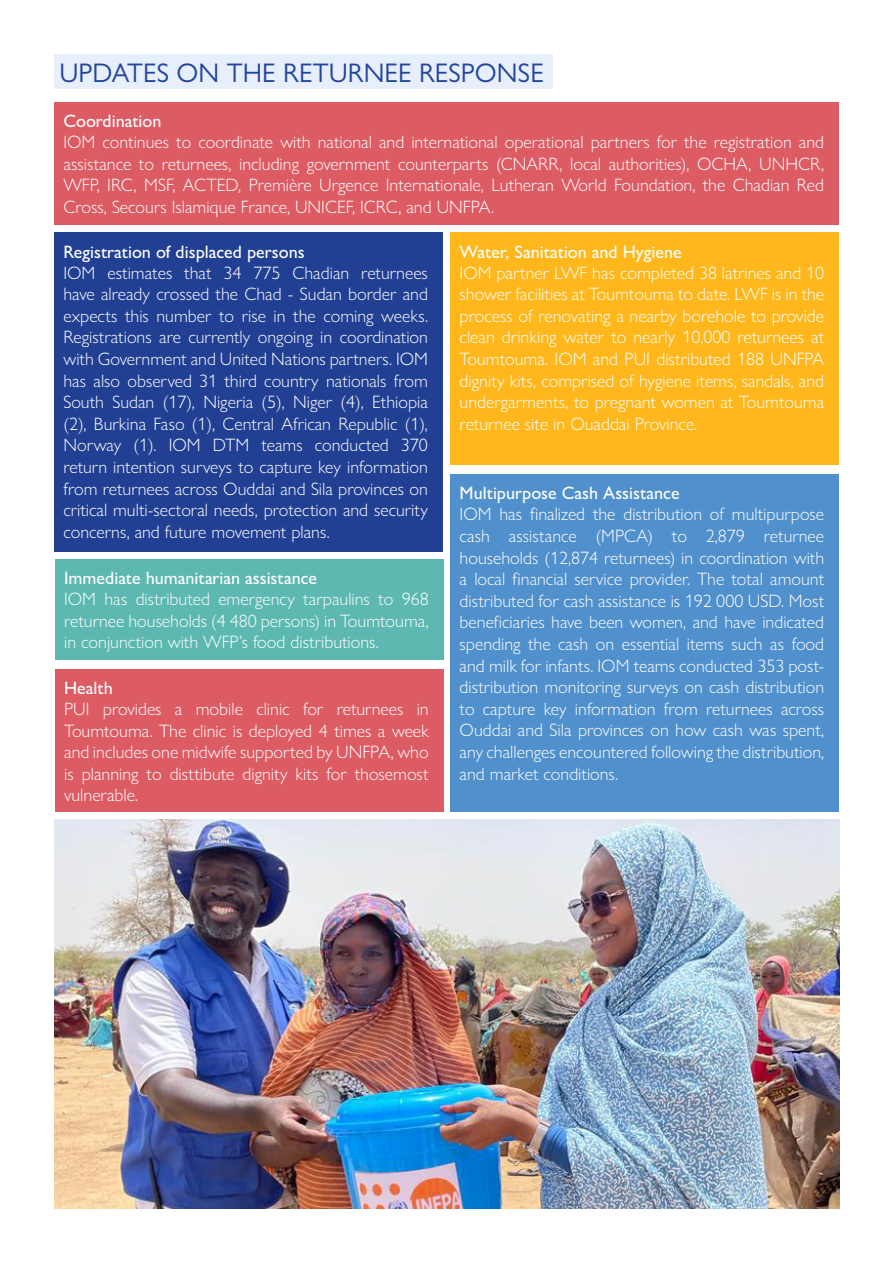
<style>
.page{position:relative;width:893px;height:1263px;background:#fff}
.page>*{position:absolute;margin:0;border:0;box-sizing:border-box;transform-origin:0 0}
.t1{font:27px "Gill Sans Nova";color:#23449b}
.t2{font:300 18px/21.6px "Gill Sans Nova";color:#fff;text-align:justify}
.t3{font:500 18px "Gill Sans Nova";color:#fff}
</style>
<div class="page">
<div style="left:54px;top:232px;width:389px;height:320px;background:#224093"></div>
<div style="left:54px;top:102px;width:785px;height:123px;background:#dd5c64"></div>
<div style="left:55px;top:559px;width:388px;height:100px;background:#5cb8b1"></div>
<div style="left:450px;top:232px;width:389px;height:233px;background:#ffb71c"></div>
<div style="left:450px;top:474px;width:389px;height:338px;background:#5090cc"></div>
<div style="left:55px;top:669px;width:388px;height:143px;background:#dd5c64"></div>
<div style="left:54px;top:54px;width:498px;height:35px;background:#e6effb"></div>
<img style="left:55px;top:819px;width:785px;height:390px">
<p class="t1" style="left:59px;top:56px;width:486px">UPDATES ON THE RETURNEE RESPONSE</p>
<p class="t3" style="left:63px;top:110px;width:100px">Coordination</p>
<p class="t2" style="left:63px;top:131px;width:762px">IOM continues to coordinate with national and international operational partners for the registration and assistance to returnees, including government counterparts (CNARR, local authorities), OCHA, UNHCR, WFP, IRC, MSF, ACTED, Première Urgence Internationale, Lutheran World Foundation, the Chadian Red Cross, Secours Islamique France, UNICEF, ICRC, and UNFPA.</p>
<p class="t3" style="left:63px;top:241px;width:243px">Registration of displaced persons</p>
<p class="t2" style="left:63px;top:261px;width:366px">IOM estimates that 34 775 Chadian returnees have already crossed the Chad - Sudan border and expects this number to rise in the coming weeks.<br>Registrations are currently ongoing in coordination with Government and United Nations partners. IOM has also observed 31 third country nationals from South Sudan (17), Nigeria (5), Niger (4), Ethiopia (2), Burkina Faso (1), Central African Republic (1), Norway (1). IOM DTM teams conducted 370 return intention surveys to capture key information from returnees across Ouddai and Sila provinces on critical multi-sectoral needs, protection and security concerns, and future movement plans.</p>
<p class="t3" style="left:64px;top:567px;width:255px">Immediate humanitarian assistance</p>
<p class="t2" style="left:64px;top:588px;width:366px">IOM has distributed emergency tarpaulins to 968 returnee households (4 480 persons) in Toumtouma, in conjunction with WFP’s food distributions.</p>
<p class="t3" style="left:64px;top:677px;width:50px">Health</p>
<p class="t2" style="left:64px;top:698px;width:366px">PUI provides a mobile clinic for returnees in Toumtouma. The clinic is deployed 4 times a week and includes one midwife supported by UNFPA, who is planning to disttibute dignity kits for thosemost vulnerable.</p>
<p class="t3" style="left:460px;top:241px;width:224px">Water, Sanitation and Hygiene</p>
<p class="t2" style="left:460px;top:261px;width:366px">IOM partner LWF has completed 38 latrines and 10 shower facilities at Toumtouma to date. LWF is in the process of renovating a nearby borehole to provide clean drinking water to nearly 10,000 returnees at Toumtouma. IOM and PUI distributed 188 UNFPA dignity kits, comprised of hygiene items, sandals, and undergarments, to pregnant women at Toumtouma returnee site in Ouaddai Province.</p>
<p class="t3" style="left:460px;top:482px;width:222px">Multipurpose Cash Assistance</p>
<p class="t2" style="left:460px;top:503px;width:366px">IOM has finalized the distribution of multipurpose cash assistance (MPCA) to 2,879 returnee households (12,874 returnees) in coordination with a local financial service provider. The total amount distributed for cash assistance is 192 000 USD. Most beneficiaries have been women, and have indicated spending the cash on essential items such as food and milk for infants. IOM teams conducted 353 post&shy;distribution monitoring surveys on cash distribution to capture key information from returnees across Ouddai and Sila provinces on how cash was spent, any challenges encountered following the distribution, and market conditions.</p>
</div>
